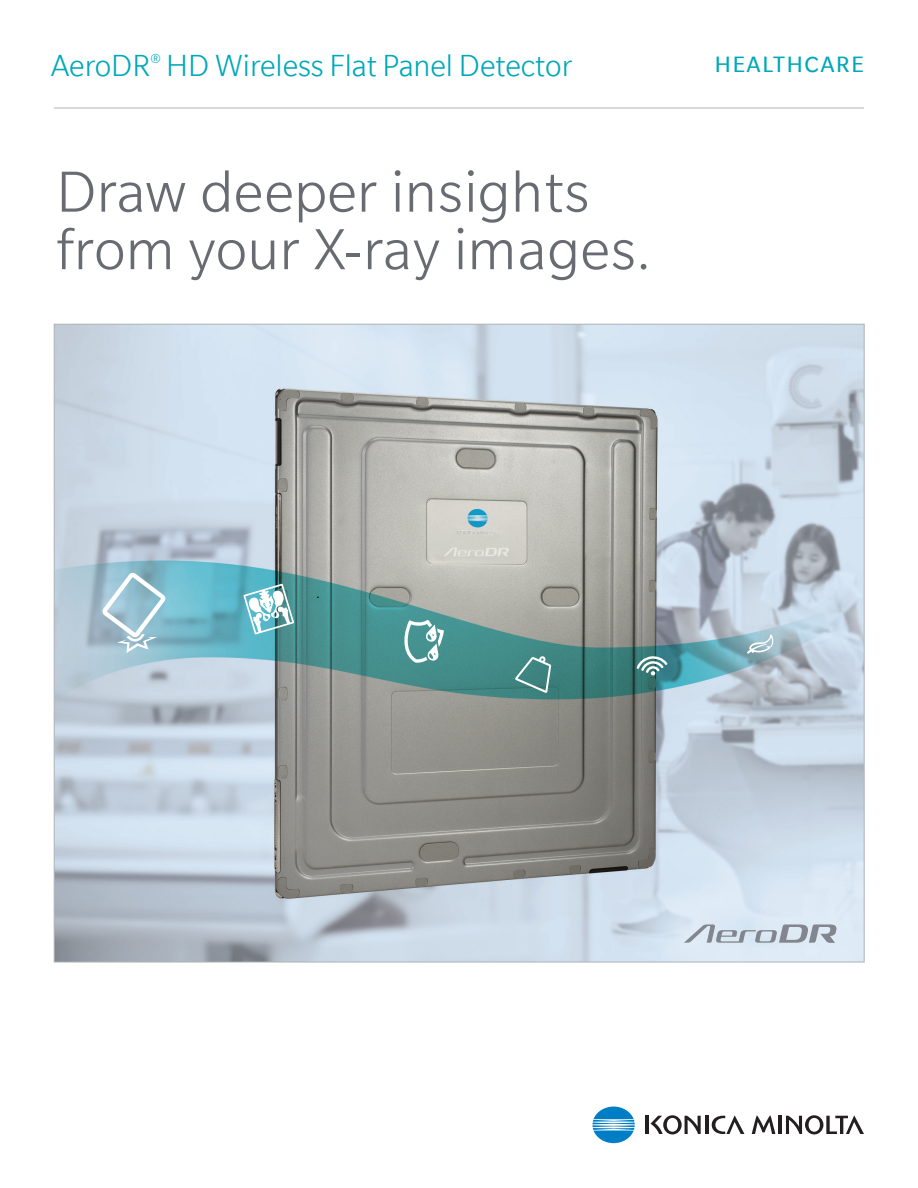
<style>
.page{position:relative;width:918px;height:1188px;background:#fff}
.page>*{position:absolute;margin:0;border:0;box-sizing:border-box;transform-origin:0 0}
.t1{font:300 63px/57.4px "Slate";color:#696b73}
.t2{font:300 33px "Slate";color:#00a8b9}
.t3{font:24px "Slate";letter-spacing:.075em;color:#00a8b9}
</style>
<div class="page">
<hr style="left:54px;top:108px;width:810px;height:1px;background:#aeb3b8">
<hr style="left:646px;top:1116px;width:3px;height:18px;background:#231f20">
<hr style="left:705px;top:1116px;width:4px;height:18px;background:#231f20">
<hr style="left:778px;top:1116px;width:4px;height:18px;background:#231f20">
<svg style="left:712px;top:1115px;width:32px;height:19px"></svg>
<svg style="left:651px;top:1115px;width:50px;height:19px"></svg>
<svg style="left:786px;top:1115px;width:78px;height:19px"></svg>
<svg style="left:752px;top:1115px;width:23px;height:19px"></svg>
<svg style="left:592px;top:1107px;width:43px;height:36px"></svg>
<img style="left:56px;top:326px;width:806px;height:634px">
<svg style="left:636px;top:656px;width:31px;height:20px"></svg>
<svg style="left:102px;top:573px;width:64px;height:80px;background:#a5c7d5"></svg>
<svg style="left:401px;top:620px;width:43px;height:43px"></svg>
<svg style="left:747px;top:634px;width:26px;height:20px"></svg>
<svg style="left:515px;top:656px;width:36px;height:37px"></svg>
<svg style="left:243px;top:584px;width:51px;height:51px"></svg>
<img style="left:779px;top:924px;width:58px;height:19px">
<img style="left:716px;top:930px;width:61px;height:13px">
<img style="left:684px;top:924px;width:31px;height:19px">
<p class="t2" style="left:51px;top:48px;width:523px">AeroDR<sup>®</sup> HD Wireless Flat Panel Detector</p>
<p class="t1" style="left:56px;top:163px;width:597px">Draw deeper insights from your X-ray images.</p>
<p class="t3" style="left:715px;top:52px;width:151px">HEALTHCARE</p>
</div>
